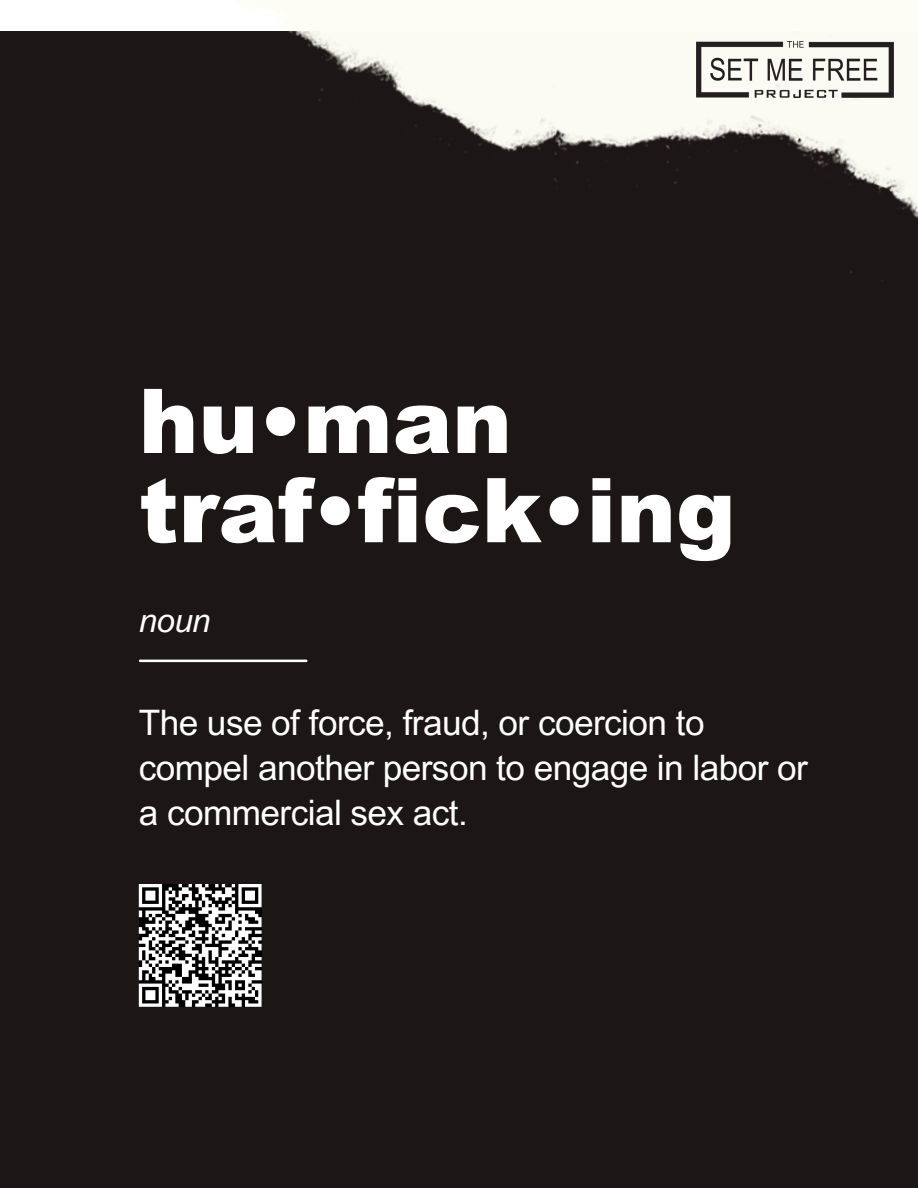
<style>
.page{position:relative;width:918px;height:1188px;background:#fff}
.page>*{position:absolute;margin:0;border:0;box-sizing:border-box;transform-origin:0 0}
.t1{font:900 89.55px/89.2px "Arial";color:#fff}
.t2{font:35.1px/45px "Arial MT Pro";letter-spacing:-.015em;color:#fff}
.t3{font:italic 32.85px "Arial MT Pro";color:#fff}
</style>
<div class="page">
<div style="left:0;top:31px;width:918px;height:1157px;background:#1d1616"></div>
<img style="left:236px;top:1px;width:682px;height:280px">
<hr style="left:140px;top:660px;width:166px;height:2px;background:#fff">
<img style="left:697px;top:41px;width:197px;height:56px">
<svg style="left:139px;top:884px;width:123px;height:123px;background:#888"></svg>
<p class="t1" style="left:139px;top:373px;width:598px">hu•man traf•fick•ing</p>
<p class="t3" style="left:139px;top:608px;width:73px">noun</p>
<p class="t2" style="left:139px;top:705px;width:671px">The use of force, fraud, or coercion to compel another person to engage in labor or a commercial sex act.</p>
</div>
